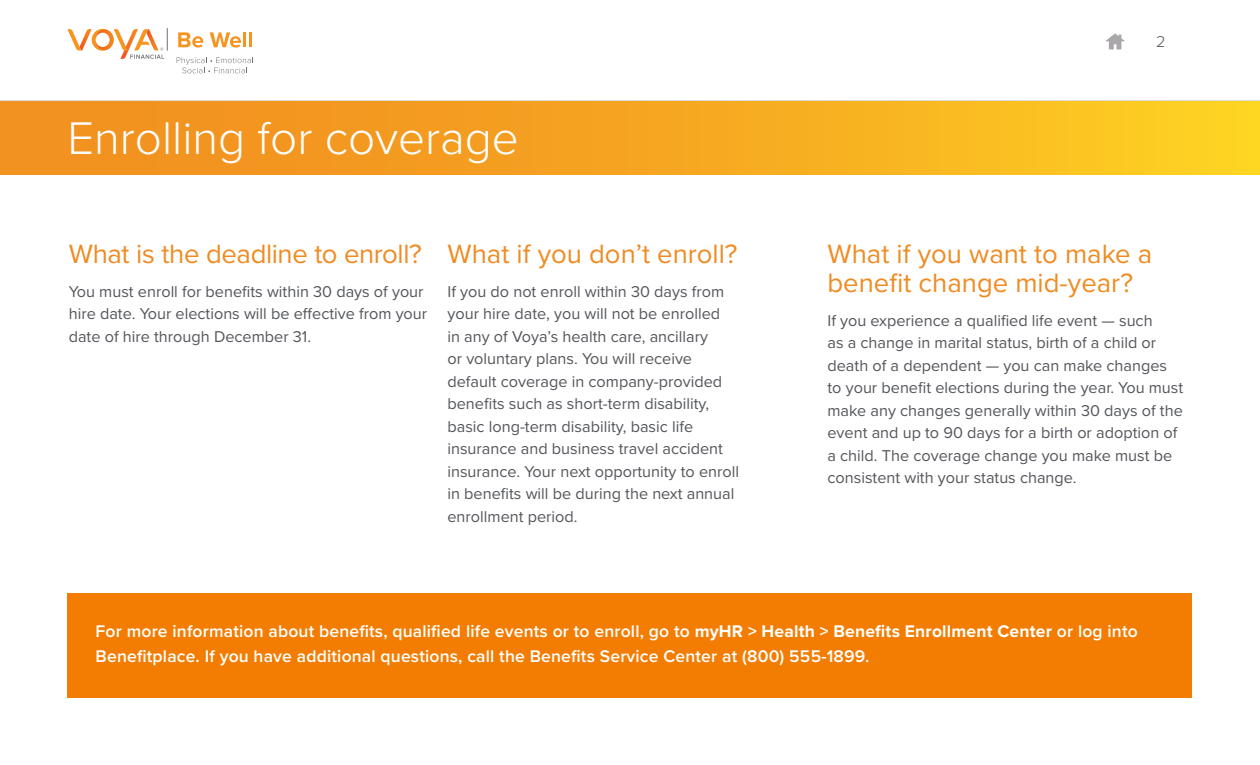
<style>
.page{position:relative;width:1260px;height:765px;background:#fff}
.page>*{position:absolute;margin:0;border:0;box-sizing:border-box;transform-origin:0 0}
.t1{font:300 47.5px "Proxima Nova";color:#fff}
.t2{font:27.5px/28.8px "Proxima Nova";color:#ef8b22}
.t3{font:600 17.5px/25px "Proxima Nova";letter-spacing:.01em;color:#fff}
.t4{font:16.25px/22.5px "Proxima Nova";color:#54565b}
.t5{font:300 16.25px "Proxima Nova";color:#54565b}
.s1{font-weight:700}
</style>
<div class="page">
<svg style="left:1106px;top:33px;width:19px;height:16px"></svg>
<svg style="left:178px;top:32px;width:25px;height:16px"></svg>
<svg style="left:210px;top:32px;width:31px;height:16px"></svg>
<hr style="left:243px;top:32px;width:3px;height:15px;background:#f7941f">
<hr style="left:249px;top:32px;width:3px;height:15px;background:#f7941f">
<svg style="left:67px;top:28px;width:101px;height:31px"></svg>
<svg style="left:177px;top:57px;width:76px;height:16px"></svg>
<div style="left:0;top:92px;width:1260px;height:13px;background:#dbdbdb"></div>
<div style="left:0;top:94px;width:1260px;height:6px;background:#fff"></div>
<div style="left:0;top:90px;width:1260px;height:6px;background:#fff"></div>
<div style="left:0;top:101px;width:1260px;height:73px;background:linear-gradient(to right,#f0871f,#fdcc22)"></div>
<div style="left:68px;top:593px;width:1124px;height:105px;background:#f27d02"></div>
<h1 class="t1" style="left:68px;top:103px;width:453px">Enrolling for coverage</h1>
<h2 class="t2" style="left:69px;top:238px;width:355px">What is the deadline to enroll?</h2>
<p class="t4" style="left:69px;top:279px;width:360px">You must enroll for benefits within 30 days of your hire date. Your elections will be effective from your date of hire through December 31.</p>
<h2 class="t2" style="left:448px;top:238px;width:292px">What if you don’t enroll?</h2>
<p class="t4" style="left:448px;top:279px;width:293px">If you do not enroll within 30 days from your hire date, you will not be enrolled<br>in any of Voya’s health care, ancillary<br>or voluntary plans. You will receive default coverage in company-provided benefits such as short-term disability, basic long-term disability, basic life insurance and business travel accident insurance. Your next opportunity to enroll in benefits will be during the next annual enrollment period.</p>
<p class="t5" style="left:1156px;top:29px;width:11px">2</p>
<h2 class="t2" style="left:828px;top:238px;width:326px">What if you want to make a benefit change mid-year?</h2>
<p class="t4" style="left:828px;top:308px;width:357px">If you experience a qualified life event — such<br>as a change in marital status, birth of a child or death of a dependent — you can make changes to your benefit elections during the year. You must make any changes generally within 30 days of the event and up to 90 days for a birth or adoption of a child. The coverage change you make must be consistent with your status change.</p>
<p class="t3" style="left:96px;top:618px;width:1044px">For more information about benefits, qualified life events or to enroll, go to <span class="s1">myHR &gt; Health &gt; Benefits Enrollment Center</span> or log into<br>Benefitplace. If you have additional questions, call the Benefits Service Center at (800) 555-1899.</p>
</div>
